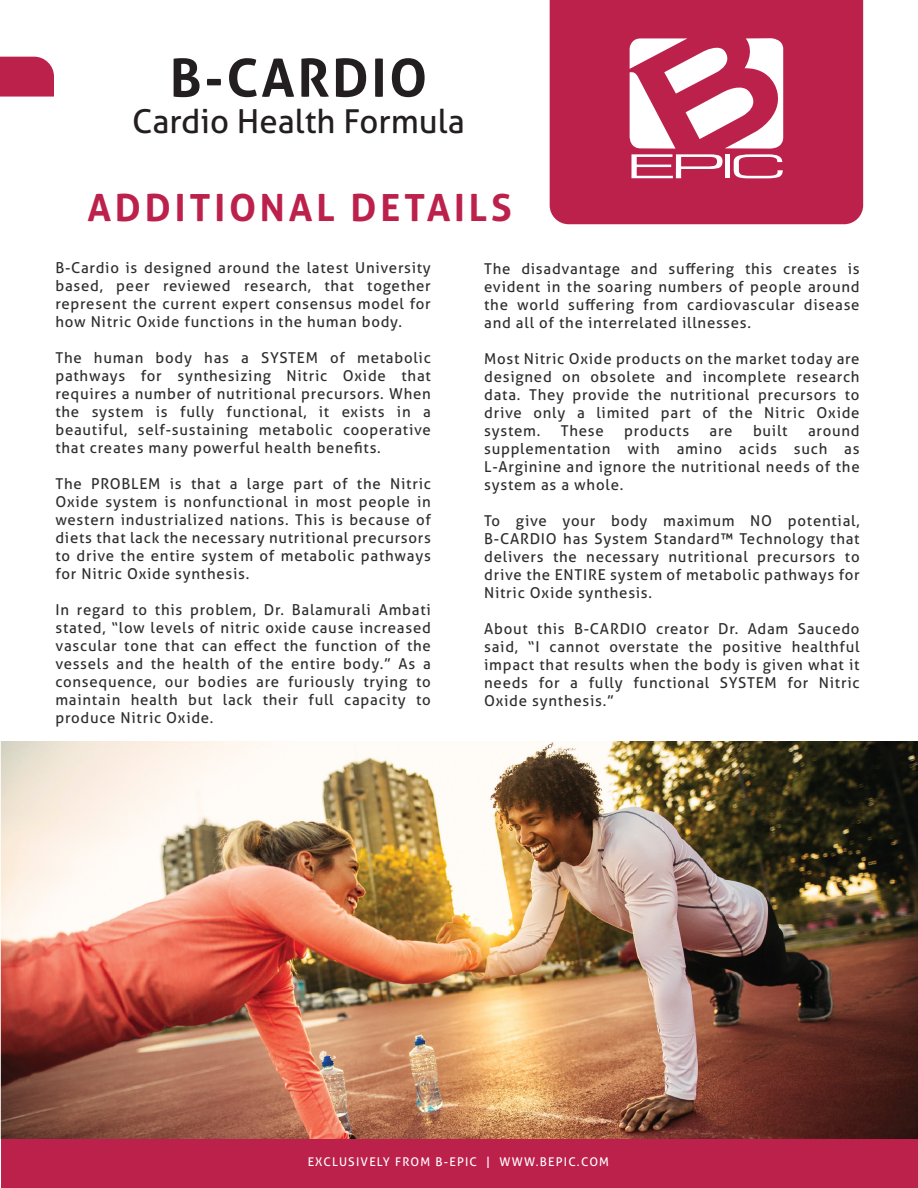
<style>
.page{position:relative;width:918px;height:1188px;background:#fff}
.page>*{position:absolute;margin:0;border:0;box-sizing:border-box;transform-origin:0 0}
.t1{font:700 52.5px "Aller";letter-spacing:.05em;color:#231f20}
.t2{font:700 37.5px "Aller";letter-spacing:.1em;color:#bc214c}
.t3{font:33px "Aller";color:#231f20}
.t4{font:15px/18px "Aller";letter-spacing:.05em;color:#2d2e2d;text-align:justify}
.t5{font:12px "Aller";letter-spacing:.1em;color:#fff}
</style>
<div class="page">
<div style="left:550px;top:0;width:313px;height:224px;background:#bc214c"></div>
<div style="left:1px;top:1137px;width:917px;height:51px;background:#bc214c"></div>
<div style="left:0;top:57px;width:54px;height:40px;background:#bc214c"></div>
<svg style="left:629px;top:38px;width:155px;height:140px"></svg>
<img style="left:0;top:742px;width:918px;height:397px">
<h1 class="t1" style="left:170px;top:46px;width:259px">B-CARDIO</h1>
<h3 class="t3" style="left:132px;top:101px;width:334px">Cardio Health Formula</h3>
<h2 class="t2" style="left:87px;top:185px;width:426px">ADDITIONAL DETAILS</h2>
<p class="t4" style="left:55px;top:258px;width:377px">B-Cardio is designed around the latest University based, peer reviewed research, that together represent the current expert consensus model for how Nitric Oxide functions in the human body.</p>
<p class="t4" style="left:55px;top:348px;width:377px">The human body has a SYSTEM of metabolic pathways for synthesizing Nitric Oxide that requires a number of nutritional precursors. When the system is fully functional, it exists in a beautiful, self-sustaining metabolic cooperative that creates many powerful health benefits.</p>
<p class="t4" style="left:55px;top:474px;width:377px">The PROBLEM is that a large part of the Nitric Oxide system is nonfunctional in most people in western industrialized nations. This is because of diets that lack the necessary nutritional precursors to drive the entire system of metabolic pathways for Nitric Oxide synthesis.</p>
<p class="t4" style="left:55px;top:600px;width:377px">In regard to this problem, Dr. Balamurali Ambati stated, “low levels of nitric oxide cause increased vascular tone that can effect the function of the vessels and the health of the entire body.” As a consequence, our bodies are furiously trying to maintain health but lack their full capacity to produce Nitric Oxide.</p>
<p class="t4" style="left:484px;top:259px;width:377px">The disadvantage and suffering this creates is evident in the soaring numbers of people around the world suffering from cardiovascular disease and all of the interrelated illnesses.</p>
<p class="t4" style="left:484px;top:349px;width:377px">Most Nitric Oxide products on the market today are designed on obsolete and incomplete research data. They provide the nutritional precursors to drive only a limited part of the Nitric Oxide system.</p>
<p class="t4" style="left:484px;top:421px;width:377px;text-indent:324px">around supplementation with amino acids such as L-Arginine and ignore the nutritional needs of the system as a whole.</p>
<p class="t4" style="left:484px;top:511px;width:377px">To give your body maximum NO potential, B-CARDIO has System Standard™ Technology that delivers the necessary nutritional precursors to drive the ENTIRE system of metabolic pathways for Nitric Oxide synthesis.</p>
<p class="t4" style="left:484px;top:619px;width:377px">About this B-CARDIO creator Dr. Adam Saucedo said, “I cannot overstate the positive healthful impact that results when the body is given what it needs for a fully functional SYSTEM for Nitric Oxide synthesis.”</p>
<p class="t4" style="left:561px;top:421px;width:45px">These</p>
<p class="t4" style="left:624px;top:421px;width:66px">products</p>
<p class="t4" style="left:710px;top:421px;width:24px">are</p>
<p class="t4" style="left:753px;top:421px;width:36px">built</p>
<p class="t5" style="left:308px;top:1154px;width:303px">EXCLUSIVELY FROM B-EPIC | WWW.BEPIC.COM</p>
</div>
